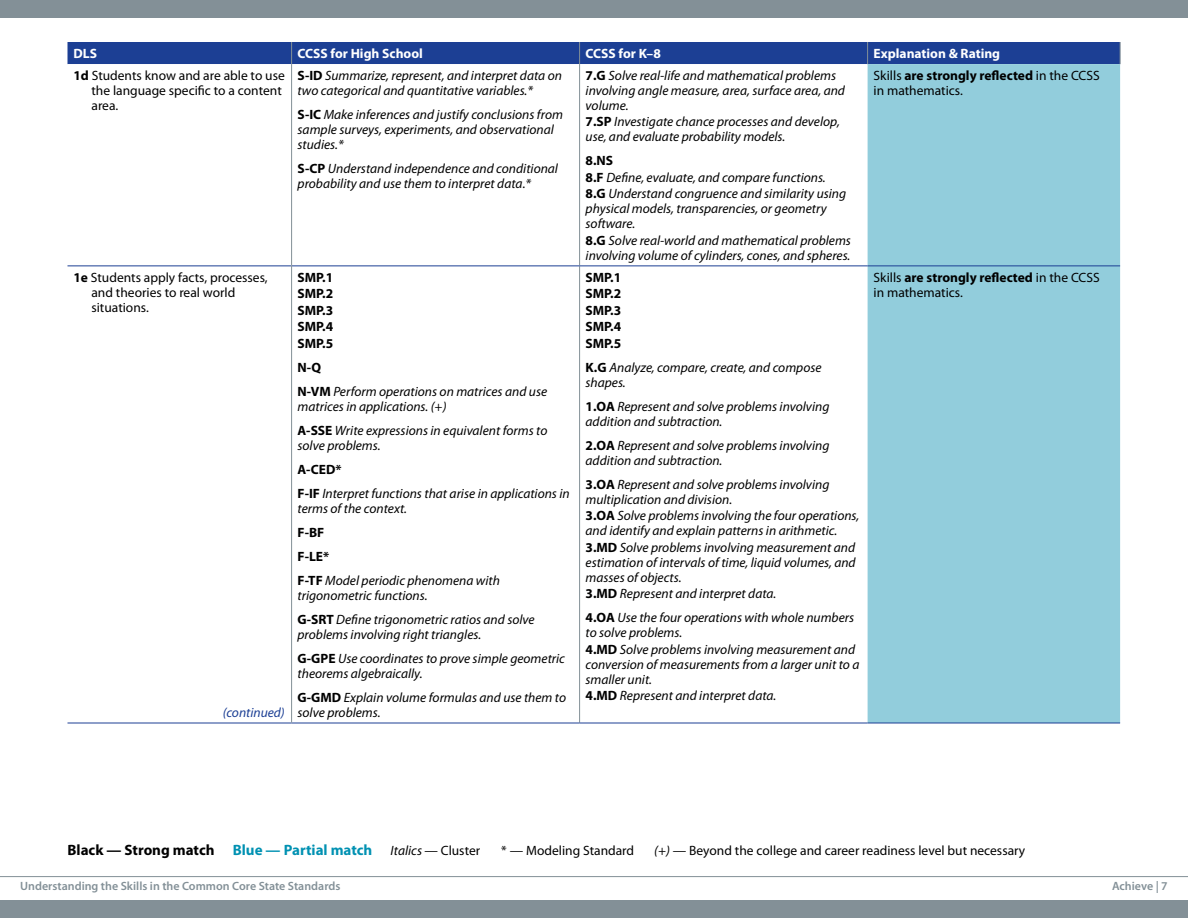
<style>
.page{position:relative;width:1188px;height:918px;background:#fff}
.page>*{position:absolute;margin:0;border:0;box-sizing:border-box;transform-origin:0 0}
.t1{font:700 15px "Myriad Pro";color:#000}
.t2{font:italic 13.5px/15px "Myriad Pro";color:#000}
.t3{font:13.5px/15px "Myriad Pro";color:#000}
.t4{font:700 13.5px/16.5px "Myriad Pro";color:#000;text-align:justify}
.t5{font:700 13.5px "Myriad Pro";color:#fff}
.t6{font:italic 13.5px "Myriad Pro";color:#1c3f94}
.t7{font:600 12px "Myriad Pro";color:#839097}
.s1{font-weight:700}
.s2{font-weight:700;font-style:normal}
.s3{color:#0091b2}
.s4{font-weight:400;font-style:italic;font-size:13.5px}
.s5{font-weight:400;font-size:13.5px}
.s6{font-style:italic}
</style>
<div class="page">
<div style="left:0;top:0;width:1188px;height:18px;background:#839097"></div>
<div style="left:0;top:900px;width:918px;height:18px;background:#839097"></div>
<div style="left:918px;top:900px;width:270px;height:18px;background:#839097"></div>
<hr style="left:0;top:876px;width:1188px;height:1px;background:#839097">
<svg style="left:292px;top:64px;width:576px;height:659px"></svg>
<div style="left:868px;top:64px;width:252px;height:659px;background:#92cddc"></div>
<hr style="left:579px;top:64px;width:1px;height:202px;background:#839097">
<hr style="left:579px;top:266px;width:1px;height:457px;background:#839097">
<hr style="left:68px;top:266px;width:223px;height:1px;background:#1c3f94">
<hr style="left:292px;top:266px;width:288px;height:1px;background:#1c3f94">
<hr style="left:580px;top:266px;width:288px;height:1px;background:#1c3f94">
<hr style="left:868px;top:266px;width:252px;height:1px;background:#1c3f94">
<hr style="left:68px;top:723px;width:224px;height:1px;background:#1c3f94">
<hr style="left:292px;top:723px;width:288px;height:1px;background:#1c3f94">
<hr style="left:580px;top:723px;width:288px;height:1px;background:#1c3f94">
<hr style="left:868px;top:723px;width:252px;height:1px;background:#1c3f94">
<hr style="left:291px;top:64px;width:1px;height:202px;background:#839097">
<hr style="left:291px;top:266px;width:1px;height:457px;background:#839097">
<div style="left:68px;top:42px;width:1053px;height:22px;background:#1c3f94"></div>
<p class="t5" style="left:74px;top:46px;width:25px">DLS</p>
<p class="t5" style="left:298px;top:46px;width:127px">CCSS for High School</p>
<p class="t5" style="left:586px;top:46px;width:77px">CCSS for K–8</p>
<p class="t5" style="left:874px;top:46px;width:128px">Explanation &amp; Rating</p>
<p class="t3" style="left:91px;top:68px;width:195px;text-indent:-18px"><span class="s1">1d</span> Students know and are able to use the language specific to a content area.</p>
<p class="t2" style="left:298px;top:68px;width:266px"><span class="s2">S-ID</span> Summarize, represent, and interpret data on two categorical and quantitative variables.*</p>
<p class="t2" style="left:298px;top:107px;width:267px"><span class="s2">S-IC</span> Make inferences and justify conclusions from sample surveys, experiments, and observational studies.*</p>
<p class="t2" style="left:298px;top:161px;width:262px"><span class="s2">S-CP</span> Understand independence and conditional probability and use them to interpret data.*</p>
<p class="t3" style="left:874px;top:68px;width:228px">Skills <span class="s1">are strongly reflected</span> in the CCSS in mathematics.</p>
<p class="t2" style="left:586px;top:68px;width:261px"><span class="s2">7.G</span> Solve real-life and mathematical problems involving angle measure, area, surface area, and volume.</p>
<p class="t2" style="left:586px;top:115px;width:256px"><span class="s2">7.SP</span> Investigate chance processes and develop, use, and evaluate probability models.</p>
<p class="t2" style="left:586px;top:153px;width:262px;line-height:16.5px"><span class="s2">8.NS<br>8.F</span> Define, evaluate, and compare functions.<br><span class="s2">8.G</span> Understand congruence and similarity using</p>
<p class="t2" style="left:586px;top:202px;width:243px">physical models, transparencies, or geometry software.</p>
<p class="t2" style="left:586px;top:233px;width:267px"><span class="s2">8.G</span> Solve real-world and mathematical problems involving volume of cylinders, cones, and spheres.</p>
<p class="t3" style="left:91px;top:270px;width:178px;text-indent:-18px"><span class="s1">1e</span> Students apply facts, processes, and theories to real world situations.</p>
<p class="t6" style="left:223px;top:705px;width:64px">(continued)</p>
<p class="t4" style="left:298px;top:269px;width:37px">SMP.1<br>SMP.2<br>SMP.3<br>SMP.4<br>SMP.5</p>
<p class="t2" style="left:298px;top:356px;width:251px;line-height:24px"><span class="s2">N-Q<br>N-VM</span> Perform operations on matrices and use</p>
<p class="t2" style="left:298px;top:395px;width:251px;line-height:24px">matrices in applications. (+)<br><span class="s2">A-SSE</span> Write expressions in equivalent forms to</p>
<p class="t2" style="left:298px;top:438px;width:85px">solve problems.</p>
<p class="t2" style="left:298px;top:458px;width:274px;line-height:24px"><span class="s2">A-CED*<br>F-IF</span> Interpret functions that arise in applications in</p>
<p class="t2" style="left:298px;top:501px;width:111px">terms of the context.</p>
<p class="t2" style="left:298px;top:521px;width:204px;line-height:24px"><span class="s2">F-BF<br>F-LE*<br>F-TF</span> Model periodic phenomena with</p>
<p class="t2" style="left:298px;top:584px;width:239px;line-height:24px">trigonometric functions.<br><span class="s2">G-SRT</span> Define trigonometric ratios and solve</p>
<p class="t2" style="left:298px;top:623px;width:269px;line-height:24px">problems involving right triangles.<br><span class="s2">G-GPE</span> Use coordinates to prove simple geometric</p>
<p class="t2" style="left:298px;top:662px;width:270px;line-height:24px">theorems algebraically.<br><span class="s2">G-GMD</span> Explain volume formulas and use them to</p>
<p class="t2" style="left:298px;top:705px;width:85px">solve problems.</p>
<p class="t4" style="left:586px;top:269px;width:37px">SMP.1<br>SMP.2<br>SMP.3<br>SMP.4<br>SMP.5</p>
<p class="t2" style="left:586px;top:360px;width:238px"><span class="s2">K.G</span> Analyze, compare, create, and compose shapes.</p>
<p class="t2" style="left:586px;top:399px;width:245px"><span class="s2">1.OA</span> Represent and solve problems involving addition and subtraction.</p>
<p class="t2" style="left:586px;top:438px;width:245px"><span class="s2">2.OA</span> Represent and solve problems involving addition and subtraction.</p>
<p class="t2" style="left:586px;top:477px;width:245px"><span class="s2">3.OA</span> Represent and solve problems involving multiplication and division.</p>
<p class="t2" style="left:586px;top:509px;width:275px"><span class="s2">3.OA</span> Solve problems involving the four operations, and identify and explain patterns in arithmetic.</p>
<p class="t2" style="left:586px;top:540px;width:272px;text-align:justify"><span class="s2">3.MD</span> Solve problems involving measurement and estimation of intervals of time, liquid volumes, and masses of objects.</p>
<p class="t2" style="left:586px;top:582px;width:270px;line-height:24px"><span class="s2">3.MD</span> Represent and interpret data.<br><span class="s2">4.OA</span> Use the four operations with whole numbers</p>
<p class="t2" style="left:586px;top:625px;width:271px;line-height:16.5px">to solve problems.<br><span class="s2">4.MD</span> Solve problems involving measurement and</p>
<p class="t2" style="left:586px;top:657px;width:275px">conversion of measurements from a larger unit to a smaller unit.</p>
<p class="t2" style="left:586px;top:689px;width:192px"><span class="s2">4.MD</span> Represent and interpret data.</p>
<p class="t3" style="left:874px;top:270px;width:228px">Skills <span class="s1">are strongly reflected</span> in the CCSS in mathematics.</p>
<p class="t1" style="left:68px;top:842px;width:414px">Black — Strong match <span class="s3">Blue — Partial match</span> <span class="s4">Italics</span> <span class="s5">— Cluster</span></p>
<p class="t3" style="left:501px;top:844px;width:134px">* — Modeling Standard</p>
<p class="t3" style="left:654px;top:844px;width:373px"><span class="s6">(+)</span> — Beyond the college and career readiness level but necessary</p>
<p class="t7" style="left:20px;top:880px;width:322px">Understanding the Skills in the Common Core State Standards</p>
<p class="t7" style="left:1112px;top:880px;width:57px">Achieve | 7</p>
</div>
